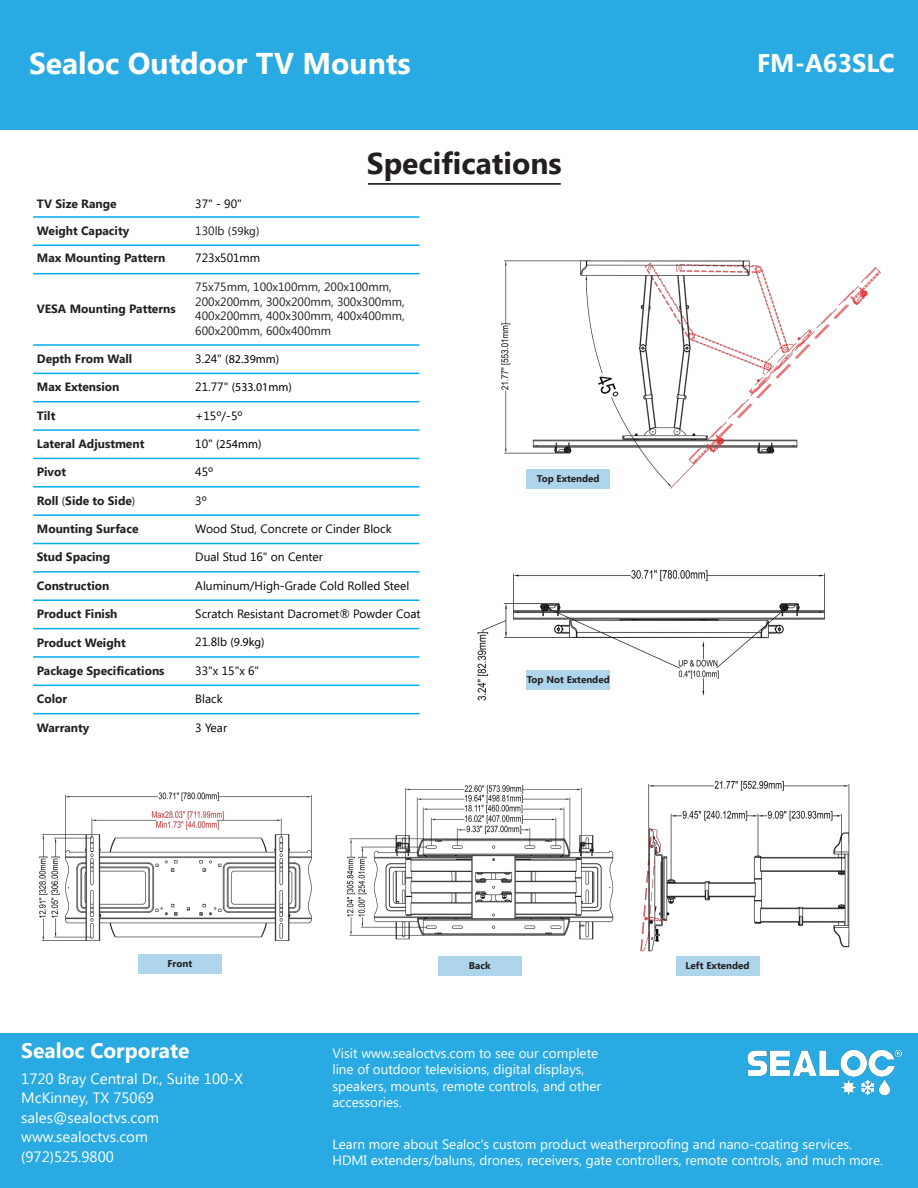
<style>
.page{position:relative;width:918px;height:1188px;background:#fff}
.page>*{position:absolute;margin:0;border:0;box-sizing:border-box;transform-origin:0 0}
.t1{font:700 30px "Segoe UI";color:#fff}
.t2{font:700 30px "Segoe UI";color:#231f20}
.t3{font:700 25.5px "Segoe UI";color:#fff}
.t4{font:700 21px "Segoe UI";color:#fff}
.t5{font:15px/19.5px "Segoe UI";color:#fff}
.t6{font:13.5px/16.2px "Segoe UI";color:#fff}
.t7{font:700 12px "Segoe UI";color:#231f20}
.t8{font:12px "Segoe UI";color:#010101}
.t9{font:12px/14.4px "Segoe UI";color:#231f20}
.t10{font:12px "Myriad Pro";color:#010101}
.t11{font:12px "Myriad Pro";color:#231f20}
.t12{font:700 9.75px "Segoe UI";color:#231f20}
.s1{font-family:"Segoe UI"}
.s2{font-family:"Myriad Pro";font-weight:400}
.s3{font-family:"Myriad Pro"}
</style>
<div class="page">
<div style="left:0;top:1033px;width:918px;height:155px;background:#29aae2"></div>
<div style="left:0;top:0;width:918px;height:129px;background:#29aae2"></div>
<hr style="left:368px;top:183px;width:193px;height:2px;background:#231f20">
<hr style="left:33px;top:216px;width:386px;height:2px;background:#00aeef">
<hr style="left:33px;top:245px;width:386px;height:1px;background:#00aeef">
<hr style="left:33px;top:273px;width:386px;height:1px;background:#00aeef">
<hr style="left:33px;top:344px;width:386px;height:2px;background:#00aeef">
<hr style="left:33px;top:373px;width:386px;height:1px;background:#00aeef">
<hr style="left:33px;top:401px;width:386px;height:1px;background:#00aeef">
<hr style="left:33px;top:429px;width:386px;height:2px;background:#00aeef">
<hr style="left:33px;top:458px;width:386px;height:1px;background:#00aeef">
<hr style="left:33px;top:486px;width:386px;height:2px;background:#00aeef">
<hr style="left:33px;top:514px;width:386px;height:2px;background:#00aeef">
<hr style="left:33px;top:543px;width:386px;height:1px;background:#00aeef">
<hr style="left:33px;top:571px;width:386px;height:2px;background:#00aeef">
<hr style="left:33px;top:599px;width:386px;height:2px;background:#00aeef">
<hr style="left:33px;top:628px;width:386px;height:1px;background:#00aeef">
<hr style="left:33px;top:656px;width:386px;height:2px;background:#00aeef">
<hr style="left:33px;top:685px;width:386px;height:1px;background:#00aeef">
<hr style="left:33px;top:713px;width:386px;height:1px;background:#00aeef">
<img style="left:347px;top:785px;width:267px;height:172px">
<img style="left:39px;top:792px;width:273px;height:163px">
<img style="left:640px;top:780px;width:210px;height:186px">
<div style="left:138px;top:954px;width:83px;height:19px;background:#afd5ec"></div>
<div style="left:438px;top:956px;width:83px;height:19px;background:#afd5ec"></div>
<div style="left:676px;top:956px;width:83px;height:19px;background:#afd5ec"></div>
<img style="left:501px;top:260px;width:380px;height:229px">
<div style="left:527px;top:469px;width:83px;height:20px;background:#afd5ec"></div>
<img style="left:477px;top:569px;width:348px;height:132px">
<div style="left:527px;top:670px;width:83px;height:20px;background:#afd5ec"></div>
<img style="left:747px;top:1049px;width:155px;height:47px">
<h1 class="t1" style="left:29px;top:46px;width:383px">Sealoc Outdoor TV Mounts</h1>
<p class="t7" style="left:37px;top:197px;width:81px">TV Size Range</p>
<p class="t8" style="left:195px;top:197px;width:48px">37" - 90"</p>
<p class="t7" style="left:37px;top:224px;width:94px">Weight Capacity</p>
<p class="t11" style="left:195px;top:223px;width:66px"><span class="s1">130lb</span> (59kg)</p>
<p class="t7" style="left:37px;top:251px;width:130px">Max Mounting Pattern</p>
<p class="t8" style="left:195px;top:251px;width:66px">723x501mm</p>
<h1 class="t2" style="left:367px;top:146px;width:196px">Specifications</h1>
<p class="t7" style="left:37px;top:302px;width:140px">VESA Mounting Patterns</p>
<p class="t9" style="left:195px;top:280px;width:211px">75x75mm, 100x100mm, 200x100mm,<br>200x200mm, 300x200mm, 300x300mm,<br>400x200mm, 400x300mm, 400x400mm,<br>600x200mm, 600x400mm</p>
<p class="t7" style="left:37px;top:352px;width:97px">Depth From Wall</p>
<p class="t10" style="left:195px;top:351px;width:85px"><span class="s1">3.24"</span> (82.39mm)</p>
<p class="t7" style="left:37px;top:380px;width:84px">Max Extension</p>
<p class="t10" style="left:195px;top:380px;width:98px"><span class="s1">21.77"</span> (533.01mm)</p>
<p class="t7" style="left:37px;top:409px;width:20px">Tilt</p>
<p class="t8" style="left:195px;top:408px;width:49px">+15º/-5º</p>
<p class="t7" style="left:37px;top:437px;width:109px">Lateral Adjustment</p>
<p class="t10" style="left:195px;top:437px;width:68px"><span class="s1">10"</span> (254mm)</p>
<p class="t7" style="left:37px;top:465px;width:31px">Pivot</p>
<p class="t8" style="left:195px;top:465px;width:20px">45º</p>
<p class="t7" style="left:37px;top:494px;width:100px">Roll <span class="s2">(</span>Side to Side<span class="s2">)</span></p>
<p class="t8" style="left:195px;top:494px;width:13px">3º</p>
<p class="t7" style="left:37px;top:522px;width:103px">Mounting Surface</p>
<p class="t8" style="left:195px;top:522px;width:198px">Wood Stud, Concrete or Cinder Block</p>
<p class="t7" style="left:37px;top:550px;width:75px">Stud Spacing</p>
<p class="t8" style="left:195px;top:550px;width:129px">Dual Stud 16" on Center</p>
<p class="t7" style="left:37px;top:579px;width:74px">Construction</p>
<p class="t8" style="left:195px;top:579px;width:215px">Aluminum/High-Grade Cold Rolled Steel</p>
<p class="t7" style="left:37px;top:607px;width:82px">Product Finish</p>
<p class="t8" style="left:195px;top:607px;width:227px">Scratch Resistant Dacromet® Powder Coat</p>
<p class="t7" style="left:37px;top:635px;width:90px">Product Weight</p>
<p class="t10" style="left:195px;top:635px;width:71px"><span class="s1">21.8lb</span> (9.9kg)</p>
<p class="t7" style="left:37px;top:664px;width:129px">Package Specifications</p>
<p class="t8" style="left:195px;top:664px;width:66px">33"x 15"x 6"</p>
<p class="t7" style="left:37px;top:692px;width:32px">Color</p>
<p class="t8" style="left:195px;top:692px;width:29px">Black</p>
<p class="t7" style="left:37px;top:721px;width:54px">Warranty</p>
<p class="t8" style="left:195px;top:720px;width:33px">3 Year</p>
<p class="t12" style="left:537px;top:473px;width:64px">Top Extended</p>
<p class="t12" style="left:527px;top:674px;width:84px">Top Not Extended</p>
<h2 class="t3" style="left:757px;top:49px;width:139px">FM-A63SLC</h2>
<p class="t12" style="left:168px;top:958px;width:26px">Front</p>
<p class="t12" style="left:469px;top:960px;width:23px">Back</p>
<p class="t12" style="left:686px;top:960px;width:65px">Left Extended</p>
<h3 class="t4" style="left:21px;top:1039px;width:170px">Sealoc Corporate</h3>
<p class="t6" style="left:332px;top:1045px;width:270px">Visit www.sealoctvs.com to see our complete line of outdoor televisions, digital displays, speakers, mounts, remote controls, and other accessories.</p>
<p class="t6" style="left:332px;top:1136px;width:552px">Learn more about Sealoc's custom product weatherproofing and nano-coating services.<br>HDMI extenders/baluns, drones, receivers, gate controllers, remote controls, and much more.</p>
<p class="t5" style="left:21px;top:1069px;width:223px">1720 Bray Central Dr., Suite 100-X<br>McKinney, TX 75069 sales@sealoctvs.com www.sealoctvs.com <span class="s3">(</span>972<span class="s3">)</span>525.9800</p>
</div>
